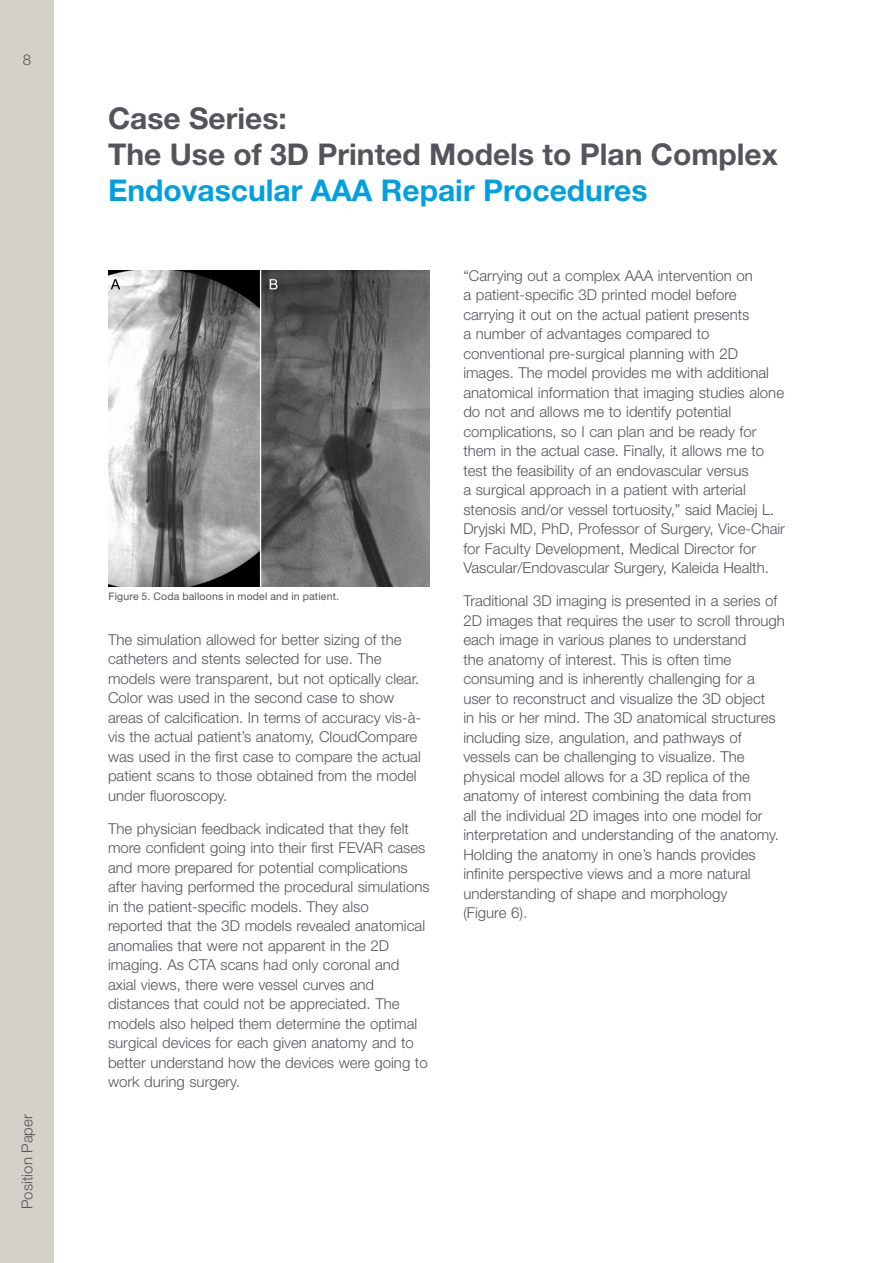
<style>
.page{position:relative;width:893px;height:1263px;background:#fff}
.page>*{position:absolute;margin:0;border:0;box-sizing:border-box;transform-origin:0 0}
.t1{font:700 30px/36px "Helvetica Neue LT Std";color:#54555a}
.t2{font:700 30px "Helvetica Neue LT Std";color:#00a0df}
.t3{font:300 15px/19.5px "Helvetica Neue LT Std";color:#54555a}
.t4{font:10.5px "Helvetica Neue LT Std";letter-spacing:.015em;color:#54555a}
</style>
<div class="page">
<div style="left:0;top:0;width:54px;height:1263px;background:#d4d0ca"></div>
<img style="left:109px;top:270px;width:321px;height:317px">
<p class="t3" style="left:23px;top:49px;width:10px">8</p>
<p class="t3" style="left:17px;top:1209px;width:96px;rotate:-90deg">Position Paper</p>
<h1 class="t1" style="left:108px;top:100px;width:671px">Case Series:<br>The Use of 3D Printed Models to Plan Complex</h1>
<h1 class="t2" style="left:108px;top:172px;width:541px">Endovascular AAA Repair Procedures</h1>
<p class="t4" style="left:109px;top:590px;width:232px">Figure 5. Coda balloons in model and in patient.</p>
<p class="t3" style="left:108px;top:629px;width:315px">The simulation allowed for better sizing of the catheters and stents selected for use. The models were transparent, but not optically clear.<br>Color was used in the second case to show areas of calcification. In terms of accuracy vis-à&shy;vis the actual patient’s anatomy, CloudCompare was used in the first case to compare the actual patient scans to those obtained from the model under fluoroscopy.</p>
<p class="t3" style="left:108px;top:818px;width:323px">The physician feedback indicated that they felt more confident going into their first FEVAR cases and more prepared for potential complications after having performed the procedural simulations in the patient-specific models. They also<br>reported that the 3D models revealed anatomical anomalies that were not apparent in the 2D imaging. As CTA scans had only coronal and axial views, there were vessel curves and distances that could not be appreciated. The models also helped them determine the optimal surgical devices for each given anatomy and to better understand how the devices were going to work during surgery.</p>
<p class="t3" style="left:463px;top:265px;width:323px">“Carrying out a complex AAA intervention on<br>a patient-specific 3D printed model before carrying it out on the actual patient presents<br>a number of advantages compared to conventional pre-surgical planning with 2D images. The model provides me with additional anatomical information that imaging studies alone do not and allows me to identify potential complications, so I can plan and be ready for them in the actual case. Finally, it allows me to test the feasibility of an endovascular versus<br>a surgical approach in a patient with arterial stenosis and/or vessel tortuosity,” said Maciej L.<br>Dryjski MD, PhD, Professor of Surgery, Vice-Chair for Faculty Development, Medical Director for Vascular/Endovascular Surgery, Kaleida Health.</p>
<p class="t3" style="left:463px;top:591px;width:323px">Traditional 3D imaging is presented in a series of 2D images that requires the user to scroll through each image in various planes to understand<br>the anatomy of interest. This is often time consuming and is inherently challenging for a user to reconstruct and visualize the 3D object<br>in his or her mind. The 3D anatomical structures including size, angulation, and pathways of vessels can be challenging to visualize. The physical model allows for a 3D replica of the anatomy of interest combining the data from<br>all the individual 2D images into one model for interpretation and understanding of the anatomy.<br>Holding the anatomy in one’s hands provides infinite perspective views and a more natural understanding of shape and morphology<br>(Figure 6).</p>
</div>
